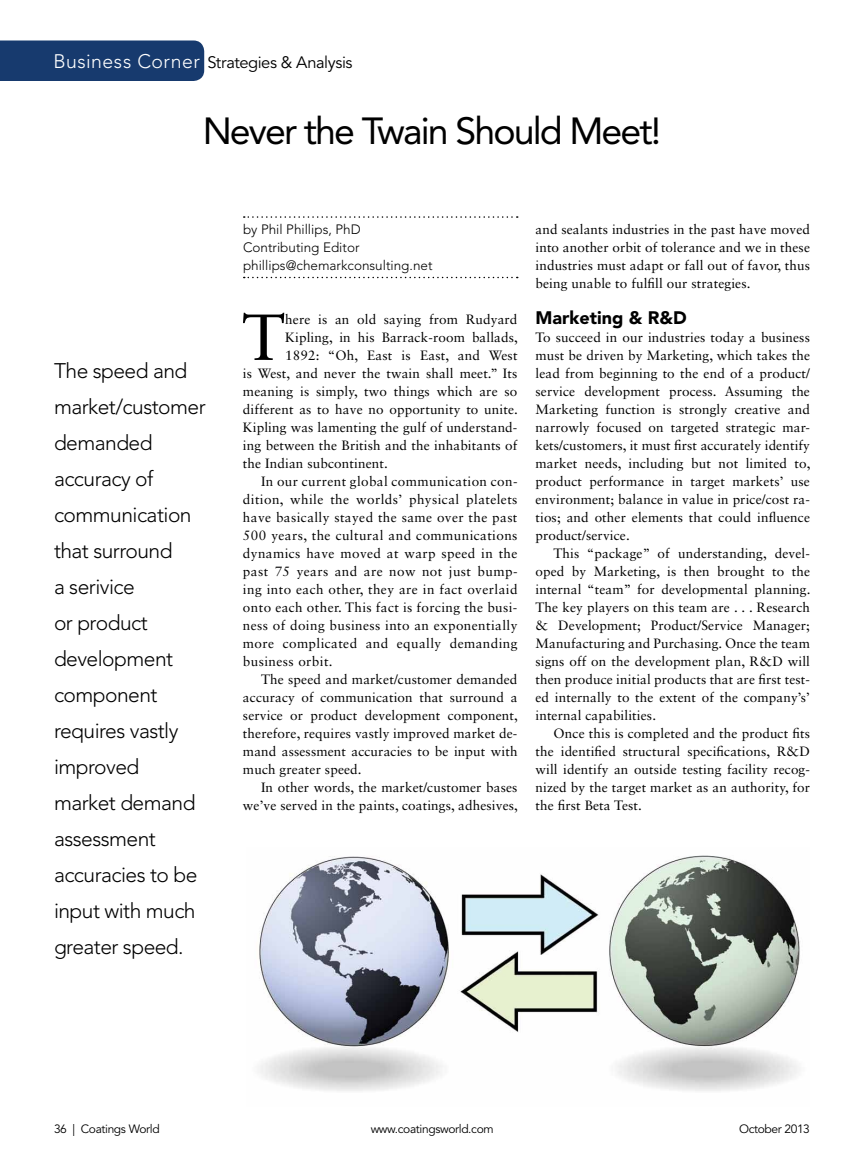
<style>
.page{position:relative;width:864px;height:1161px;background:#fff}
.page>*{position:absolute;margin:0;border:0;box-sizing:border-box;transform-origin:0 0}
.t1{font:65.1px "Sabon LT Std";color:#000}
.t2{font:37.5px "Avenir LT Std";letter-spacing:-.05em;color:#000}
.t3{font:300 21px/36px "Avenir LT Std";letter-spacing:-.025em;color:#000}
.t4{font:900 18px "Avenir LT Std";color:#000}
.t5{font:16.5px "Avenir LT Std";letter-spacing:-.025em;color:#000}
.t6{font:13.5px/18px "Sabon LT Std";letter-spacing:.01em;color:#000;text-align:justify}
.t7{font:13.5px "Sabon LT Std";letter-spacing:.03em;color:#000}
.t8{font:300 13.5px/18px "Avenir LT Std";color:#000}
.t9{font:12px "Avenir LT Std";letter-spacing:-.03em;color:#000}
.s1{font-weight:300;font-size:19.5px;color:#fff}
</style>
<div class="page">
<div style="left:0;top:40px;width:204px;height:41px;background:#173a6e"></div>
<svg style="left:244px;top:216px;width:274px;height:2px"></svg>
<svg style="left:244px;top:277px;width:274px;height:1px"></svg>
<img style="left:259px;top:855px;width:541px;height:236px">
<p class="t5" style="left:54px;top:53px;width:301px"><span class="s1">Business Corner</span> Strategies &amp; Analysis</p>
<h2 class="t2" style="left:203px;top:109px;width:460px">Never the Twain Should Meet!</h2>
<h3 class="t3" style="left:54px;top:353px;width:153px">The speed and market/customer demanded accuracy of communication that surround<br>a serivice<br>or product development component requires vastly improved market demand assessment accuracies to be input with much greater speed.</h3>
<p class="t8" style="left:243px;top:220px;width:191px">by Phil Phillips, PhD<br>Contributing Editor phillips@chemarkconsulting.net</p>
<h1 class="t1" style="left:242px;top:299px;width:45px">T</h1>
<p class="t6" style="left:285px;top:310px;width:234px">here is an old saying from Rudyard</p>
<p class="t6" style="left:285px;top:328px;width:234px">Kipling, in his Barrack-room ballads,</p>
<p class="t6" style="left:285px;top:346px;width:234px">1892: “Oh, East is East, and West</p>
<p class="t6" style="left:243px;top:364px;width:276px">is West, and never the twain shall meet.” Its</p>
<p class="t6" style="left:243px;top:382px;width:276px">meaning is simply, two things which are so</p>
<p class="t6" style="left:243px;top:400px;width:276px">different as to have no opportunity to unite.</p>
<p class="t6" style="left:243px;top:418px;width:276px">Kipling was lamenting the gulf of understand-</p>
<p class="t6" style="left:243px;top:436px;width:276px">ing between the British and the inhabitants of</p>
<p class="t6" style="left:243px;top:454px;width:146px">the Indian subcontinent.</p>
<p class="t7" style="left:261px;top:473px;width:258px">In our current global communication con-</p>
<p class="t7" style="left:243px;top:491px;width:276px">dition, while the worlds’ physical platelets</p>
<p class="t7" style="left:243px;top:509px;width:276px">have basically stayed the same over the past</p>
<p class="t7" style="left:243px;top:527px;width:276px">500 years, the cultural and communications</p>
<p class="t7" style="left:243px;top:545px;width:276px">dynamics have moved at warp speed in the</p>
<p class="t7" style="left:243px;top:563px;width:276px">past 75 years and are now not just bump-</p>
<p class="t7" style="left:243px;top:581px;width:276px">ing into each other, they are in fact overlaid</p>
<p class="t7" style="left:243px;top:599px;width:276px">onto each other. This fact is forcing the busi-</p>
<p class="t7" style="left:243px;top:617px;width:276px">ness of doing business into an exponentially</p>
<p class="t7" style="left:243px;top:635px;width:276px">more complicated and equally demanding</p>
<p class="t7" style="left:243px;top:653px;width:91px">business orbit.</p>
<p class="t6" style="left:261px;top:670px;width:258px">The speed and market/customer demanded</p>
<p class="t6" style="left:243px;top:688px;width:276px">accuracy of communication that surround a</p>
<p class="t6" style="left:243px;top:706px;width:276px">service or product development component,</p>
<p class="t6" style="left:243px;top:724px;width:276px">therefore, requires vastly improved market de-</p>
<p class="t6" style="left:243px;top:742px;width:276px">mand assessment accuracies to be input with</p>
<p class="t6" style="left:243px;top:760px;width:120px">much greater speed.</p>
<p class="t6" style="left:261px;top:778px;width:258px">In other words, the market/customer bases</p>
<p class="t6" style="left:243px;top:796px;width:277px">we’ve served in the paints, coatings, adhesives,</p>
<p class="t6" style="left:536px;top:220px;width:276px">and sealants industries in the past have moved into another orbit of tolerance and we in these industries must adapt or fall out of favor, thus being unable to fulfill our strategies.</p>
<h3 class="t4" style="left:536px;top:307px;width:153px">Marketing &amp; R&amp;D</h3>
<p class="t6" style="left:536px;top:328px;width:277px">To succeed in our industries today a business must be driven by Marketing, which takes the lead from beginning to the end of a product/ service development process. Assuming the Marketing function is strongly creative and narrowly focused on targeted strategic mar&shy;kets/customers, it must first accurately identify market needs, including but not limited to, product performance in target markets’ use environment; balance in value in price/cost ra&shy;tios; and other elements that could influence product/service.</p>
<p class="t6" style="left:536px;top:544px;width:277px;text-indent:18px">This “package” of understanding, devel&shy;oped by Marketing, is then brought to the internal “team” for developmental planning.<br>The key players on this team are . . . Research &amp; Development; Product/Service Manager; Manufacturing and Purchasing. Once the team signs off on the development plan, R&amp;D will then produce initial products that are first test&shy;ed internally to the extent of the company’s’ internal capabilities.</p>
<p class="t6" style="left:536px;top:724px;width:276px;text-indent:18px">Once this is completed and the product fits the identified structural specifications, R&amp;D will identify an outside testing facility recog&shy;nized by the target market as an authority, for the first Beta Test.</p>
<p class="t9" style="left:54px;top:1122px;width:107px">36 | Coatings World</p>
<p class="t9" style="left:371px;top:1122px;width:125px">www.coatingsworld.com</p>
<p class="t9" style="left:739px;top:1122px;width:72px">October 2013</p>
</div>
